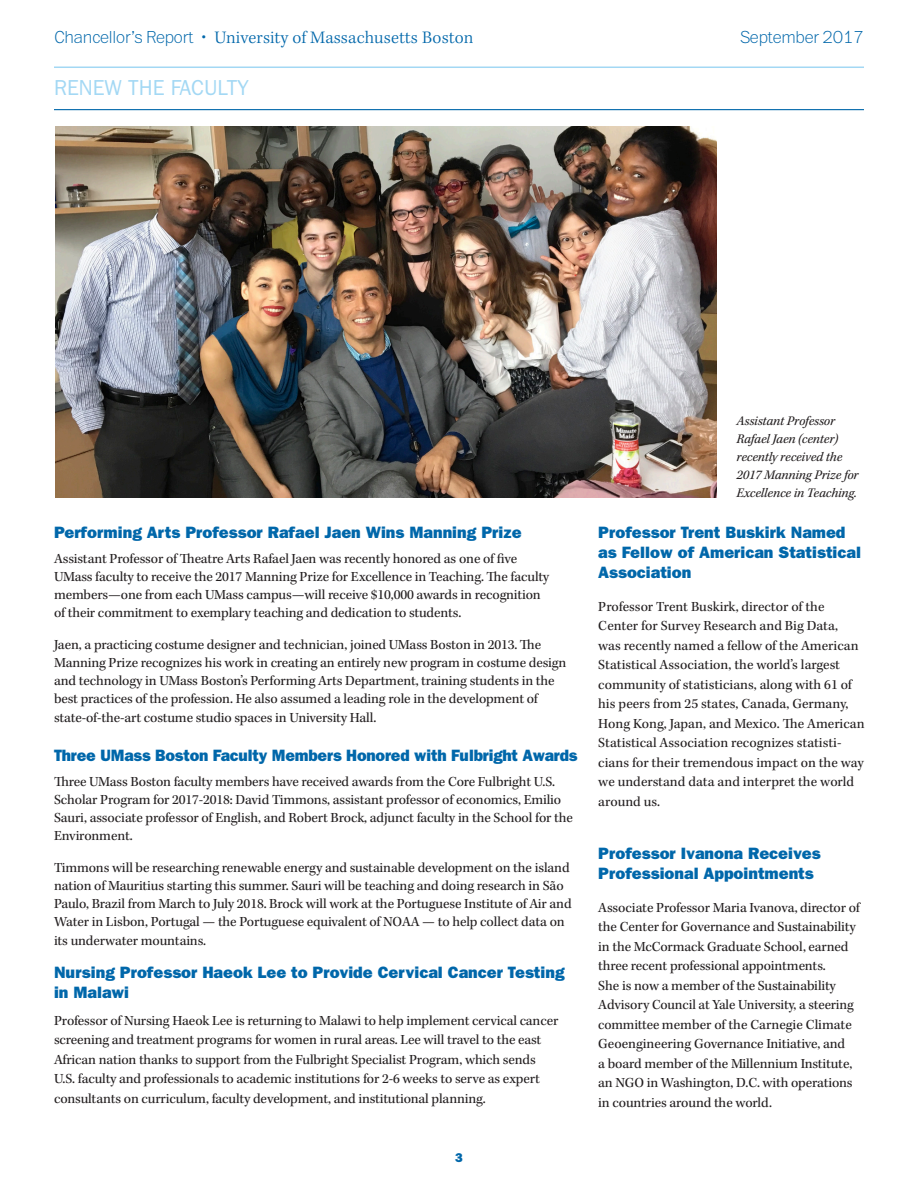
<style>
.page{position:relative;width:918px;height:1188px;background:#fff}
.page>*{position:absolute;margin:0;border:0;box-sizing:border-box;transform-origin:0 0}
.section_head_sw{font:21.75px "ITC Franklin Gothic Std";color:#a3d8f4}
.t1{font:300 18px "Kepler Std";letter-spacing:.005em;color:#0067aa}
.t2{font:100 18px "Franklin ITC Std";letter-spacing:-.01em;color:#0067aa}
.B_head_sw{font:16.5px/19.8px "ITC Franklin Gothic Std Hvy";color:#0067aa}
.Body_Copy_1st_Para{font:16.5px/19.8px "ITC Franklin Gothic Std Hvy";color:#0067aa}
.Body_Copy_1st_Para-2{font:14.25px/19.5px "Kepler Std";letter-spacing:-.01em;color:#231f20}
.t3{font:italic 13.5px/18px "Kepler Std";letter-spacing:-.01em;color:#231f20}
.t4{font:12.75px "ITC Franklin Gothic Std Hvy";color:#0067aa}
.s1{font-family:"Franklin ITC Std";font-weight:100}
.s2{font-family:"ITC Franklin Gothic Std";font-weight:400}
</style>
<div class="page">
<hr style="left:54px;top:67px;width:810px;height:1px;background:#a3d8f4">
<hr style="left:54px;top:109px;width:810px;height:1px;background:#0067aa">
<img style="left:56px;top:127px;width:660px;height:371px">
<p class="t1" style="left:55px;top:28px;width:421px"><span class="s1">Chancellor’s Report</span> <span class="s2">•</span> University of Massachusetts Boston</p>
<p class="t2" style="left:740px;top:29px;width:125px">September 2017</p>
<p class="section_head_sw" style="left:54px;top:75px;width:197px">RENEW THE FACULTY</p>
<p class="B_head_sw" style="left:54px;top:523px;width:469px">Performing Arts Professor Rafael Jaen Wins Manning Prize</p>
<p class="Body_Copy_1st_Para-2" style="left:54px;top:549px;width:465px">Assistant Professor of Theatre Arts Rafael Jaen was recently honored as one of five</p>
<p class="Body_Copy_1st_Para-2" style="left:54px;top:568px;width:497px;line-height:18px">UMass faculty to receive the 2017 Manning Prize for Excellence in Teaching. The faculty members—one from each UMass campus—will receive $10,000 awards in recognition</p>
<p class="Body_Copy_1st_Para-2" style="left:54px;top:603px;width:409px">of their commitment to exemplary teaching and dedication to students.</p>
<p class="Body_Copy_1st_Para-2" style="left:54px;top:635px;width:489px">Jaen, a practicing costume designer and technician, joined UMass Boston in 2013. The</p>
<p class="Body_Copy_1st_Para-2" style="left:54px;top:654px;width:514px;line-height:18px">Manning Prize recognizes his work in creating an entirely new program in costume design and technology in UMass Boston’s Performing Arts Department, training students in the best practices of the profession. He also assumed a leading role in the development of</p>
<p class="Body_Copy_1st_Para-2" style="left:54px;top:708px;width:324px">state-of-the-art costume studio spaces in University Hall.</p>
<p class="B_head_sw" style="left:54px;top:746px;width:525px">Three UMass Boston Faculty Members Honored with Fulbright Awards</p>
<p class="Body_Copy_1st_Para-2" style="left:54px;top:773px;width:520px;line-height:18px">Three UMass Boston faculty members have received awards from the Core Fulbright U.S.<br>Scholar Program for 2017-2018: David Timmons, assistant professor of economics, Emilio Sauri, associate professor of English, and Robert Brock, adjunct faculty in the School for the Environment.</p>
<p class="Body_Copy_1st_Para-2" style="left:54px;top:859px;width:519px;line-height:18px">Timmons will be researching renewable energy and sustainable development on the island nation of Mauritius starting this summer. Sauri will be teaching and doing research in São Paulo, Brazil from March to July 2018. Brock will work at the Portuguese Institute of Air and Water in Lisbon, Portugal — the Portuguese equivalent of NOAA — to help collect data on</p>
<p class="Body_Copy_1st_Para-2" style="left:54px;top:932px;width:154px">its underwater mountains.</p>
<p class="Body_Copy_1st_Para" style="left:54px;top:963px;width:512px">Nursing Professor Haeok Lee to Provide Cervical Cancer Testing in Malawi</p>
<p class="Body_Copy_1st_Para-2" style="left:54px;top:1011px;width:506px">Professor of Nursing Haeok Lee is returning to Malawi to help implement cervical cancer screening and treatment programs for women in rural areas. Lee will travel to the east</p>
<p class="Body_Copy_1st_Para-2" style="left:54px;top:1050px;width:483px">African nation thanks to support from the Fulbright Specialist Program, which sends</p>
<p class="Body_Copy_1st_Para-2" style="left:54px;top:1069px;width:487px">U.S. faculty and professionals to academic institutions for 2-6 weeks to serve as expert</p>
<p class="Body_Copy_1st_Para-2" style="left:54px;top:1089px;width:433px">consultants on curriculum, faculty development, and institutional planning.</p>
<p class="t4" style="left:455px;top:1150px;width:9px">3</p>
<p class="t3" style="left:737px;top:412px;width:103px">Assistant Professor<br>Rafael Jaen (center)</p>
<p class="t3" style="left:737px;top:448px;width:124px">recently received the<br>2017 Manning Prize for</p>
<p class="t3" style="left:737px;top:484px;width:122px">Excellence in Teaching.</p>
<p class="Body_Copy_1st_Para" style="left:598px;top:523px;width:264px">Professor Trent Buskirk Named as Fellow of American Statistical<br>Association</p>
<p class="Body_Copy_1st_Para-2" style="left:598px;top:597px;width:268px">Professor Trent Buskirk, director of the Center for Survey Research and Big Data,<br>was recently named a fellow of the American Statistical Association, the world’s largest community of statisticians, along with 61 of his peers from 25 states, Canada, Germany, Hong Kong, Japan, and Mexico. The American Statistical Association recognizes statisti&shy;cians for their tremendous impact on the way we understand data and interpret the world around us.</p>
<p class="B_head_sw" style="left:598px;top:843px;width:224px">Professor Ivanona Receives<br>Professional Appointments</p>
<p class="Body_Copy_1st_Para-2" style="left:598px;top:898px;width:263px">Associate Professor Maria Ivanova, director of the Center for Governance and Sustainability in the McCormack Graduate School, earned three recent professional appointments.</p>
<p class="Body_Copy_1st_Para-2" style="left:598px;top:976px;width:257px">She is now a member of the Sustainability Advisory Council at Yale University, a steering committee member of the Carnegie Climate Geoengineering Governance Initiative, and</p>
<p class="Body_Copy_1st_Para-2" style="left:598px;top:1054px;width:256px;text-align:justify">a board member of the Millennium Institute, an NGO in Washington, D.C. with operations in countries around the world.</p>
</div>
